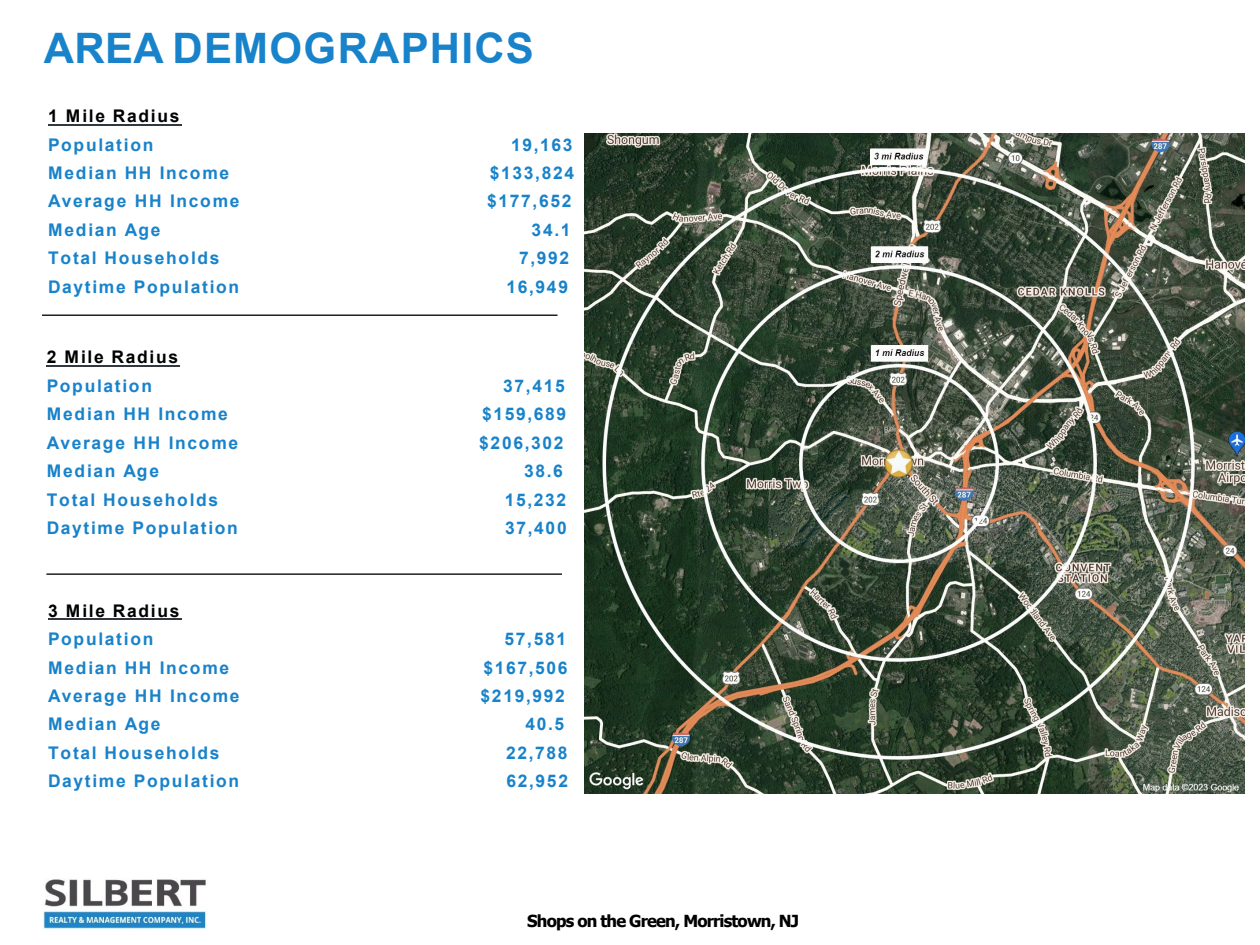
<style>
.page{position:relative;width:1260px;height:945px;background:#fff}
.page>*{position:absolute;margin:0;border:0;box-sizing:border-box;transform-origin:0 0}
.t1{font:700 42px "Arial";letter-spacing:.03em;color:#1882ca}
.t2{font:700 17.5px "Arial";letter-spacing:.095em;color:#1882ca}
.t3{font:700 17.5px "Arial";letter-spacing:.095em;color:#000}
.t4{font:700 16.62px "Tahoma";letter-spacing:-.05em;color:#000}
</style>
<div class="page">
<hr style="left:42px;top:315px;width:516px;height:1px;background:#000">
<hr style="left:46px;top:573px;width:516px;height:2px;background:#000">
<hr style="left:48px;top:124px;width:133px;height:2px;background:#333740">
<hr style="left:48px;top:619px;width:133px;height:1px;background:#333740">
<hr style="left:47px;top:365px;width:133px;height:2px;background:#333740">
<img style="left:43px;top:879px;width:164px;height:50px">
<img style="left:585px;top:133px;width:659px;height:660px">
<p class="t1" style="left:44px;top:19px;width:492px">AREA DEMOGRAPHICS</p>
<p class="t3" style="left:48px;top:104px;width:133px">1 Mile Radius</p>
<p class="t2" style="left:48px;top:132px;width:107px">Population</p>
<p class="t2" style="left:511px;top:132px;width:63px">19,163</p>
<p class="t2" style="left:48px;top:161px;width:183px">Median HH Income</p>
<p class="t2" style="left:490px;top:161px;width:86px">$133,824</p>
<p class="t2" style="left:48px;top:189px;width:193px">Average HH Income</p>
<p class="t2" style="left:487px;top:189px;width:86px">$177,652</p>
<p class="t2" style="left:48px;top:217px;width:114px">Median Age</p>
<p class="t2" style="left:532px;top:217px;width:40px">34.1</p>
<p class="t2" style="left:48px;top:246px;width:173px">Total Households</p>
<p class="t2" style="left:519px;top:246px;width:52px">7,992</p>
<p class="t2" style="left:48px;top:274px;width:193px">Daytime Population</p>
<p class="t2" style="left:506px;top:274px;width:63px">16,949</p>
<p class="t3" style="left:47px;top:345px;width:133px">2 Mile Radius</p>
<p class="t2" style="left:47px;top:373px;width:107px">Population</p>
<p class="t2" style="left:503px;top:373px;width:63px">37,415</p>
<p class="t2" style="left:47px;top:402px;width:183px">Median HH Income</p>
<p class="t2" style="left:482px;top:402px;width:86px">$159,689</p>
<p class="t2" style="left:47px;top:430px;width:193px">Average HH Income</p>
<p class="t2" style="left:479px;top:430px;width:86px">$206,302</p>
<p class="t2" style="left:47px;top:459px;width:114px">Median Age</p>
<p class="t2" style="left:524px;top:459px;width:40px">38.6</p>
<p class="t2" style="left:47px;top:487px;width:173px">Total Households</p>
<p class="t2" style="left:505px;top:487px;width:63px">15,232</p>
<p class="t2" style="left:47px;top:515px;width:193px">Daytime Population</p>
<p class="t2" style="left:505px;top:515px;width:63px">37,400</p>
<p class="t3" style="left:48px;top:598px;width:133px">3 Mile Radius</p>
<p class="t2" style="left:48px;top:627px;width:107px">Population</p>
<p class="t2" style="left:505px;top:627px;width:63px">57,581</p>
<p class="t2" style="left:48px;top:655px;width:183px">Median HH Income</p>
<p class="t2" style="left:483px;top:655px;width:86px">$167,506</p>
<p class="t2" style="left:48px;top:683px;width:193px">Average HH Income</p>
<p class="t2" style="left:481px;top:683px;width:86px">$219,992</p>
<p class="t2" style="left:48px;top:712px;width:114px">Median Age</p>
<p class="t2" style="left:525px;top:712px;width:40px">40.5</p>
<p class="t2" style="left:48px;top:740px;width:173px">Total Households</p>
<p class="t2" style="left:506px;top:740px;width:63px">22,788</p>
<p class="t2" style="left:48px;top:769px;width:193px">Daytime Population</p>
<p class="t2" style="left:506px;top:769px;width:63px">62,952</p>
<p class="t4" style="left:527px;top:909px;width:274px">Shops on the Green, Morristown, NJ</p>
</div>
